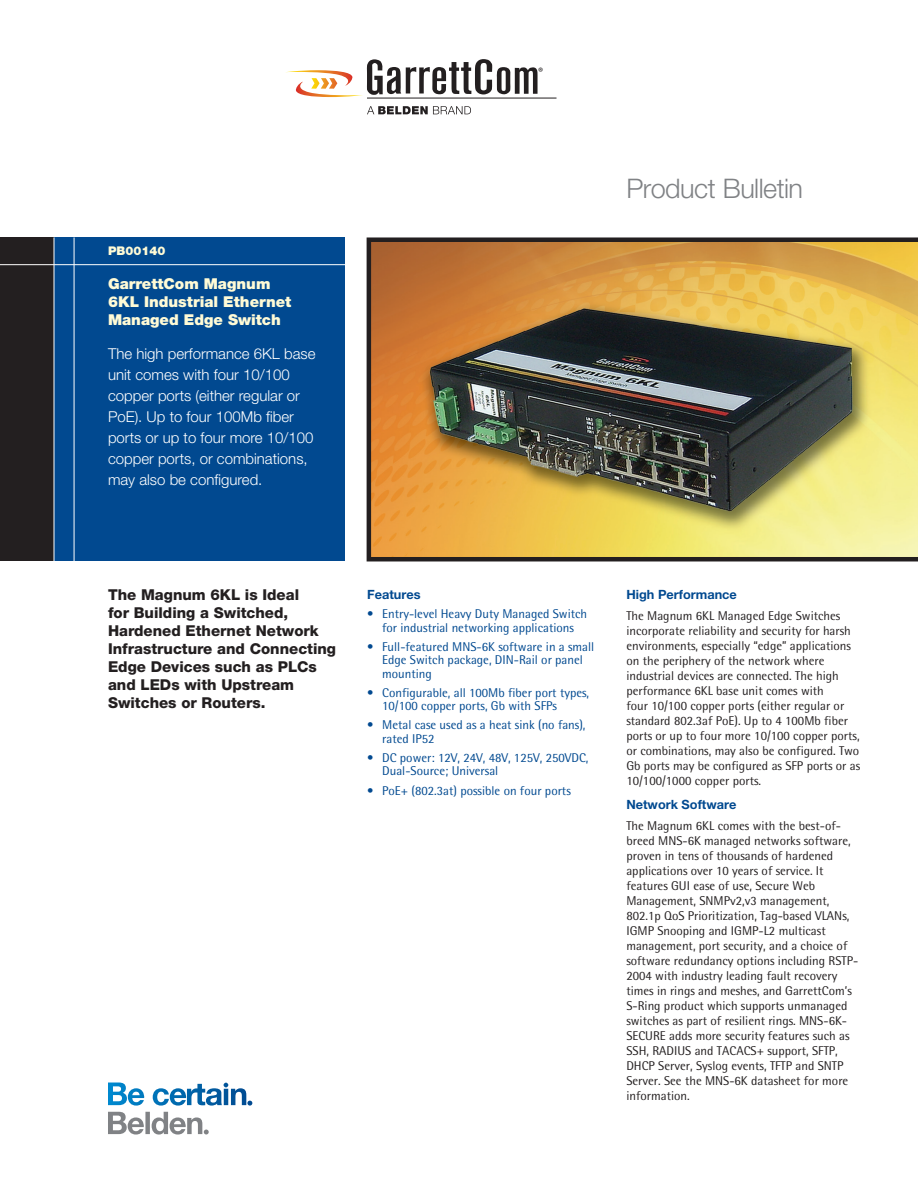
<style>
.page{position:relative;width:918px;height:1188px;background:#fff}
.page>*{position:absolute;margin:0;border:0;box-sizing:border-box;transform-origin:0 0}
.t1{font:300 27px "Helvetica Neue";letter-spacing:-.02em;color:#808285}
.t2{font:300 15px/21px "Helvetica Neue";color:#fff}
.Page_Heads{font:800 15px/18px "Helvetica Neue";color:#231f20}
.t3{font:900 15px/18px "Helvetica Neue LT Std";color:#fffbd6}
.TEXT{font:12.75px/15px "Rotis Semi Sans Std";color:#231f20}
.TEXT-2{font:12.75px/13.5px "Rotis Semi Sans Std";color:#014990}
.TEXT-3{font:700 12.75px "Helvetica Neue";color:#014990}
.t4{font:12.3px "Myriad Pro";color:#231f20}
.t5{font:900 12px "Helvetica Neue LT Std";color:#fffbd6}
</style>
<div class="page">
<div style="left:0;top:237px;width:54px;height:324px;background:#231f20"></div>
<div style="left:54px;top:237px;width:291px;height:324px;background:#014990"></div>
<hr style="left:0;top:264px;width:345px;height:1px;background:#fff">
<hr style="left:54px;top:237px;width:1px;height:324px;background:#fff">
<hr style="left:74px;top:237px;width:1px;height:324px;background:#fff">
<img style="left:367px;top:237px;width:551px;height:324px">
<svg style="left:286px;top:59px;width:252px;height:38px"></svg>
<svg style="left:367px;top:106px;width:104px;height:8px"></svg>
<hr style="left:367px;top:98px;width:190px;height:1px;background:#231f20">
<svg style="left:108px;top:1083px;width:144px;height:23px"></svg>
<svg style="left:108px;top:1112px;width:101px;height:23px"></svg>
<p class="t4" style="left:538px;top:64px;width:7px">®</p>
<p class="t5" style="left:108px;top:244px;width:59px">PB00140</p>
<p class="t3" style="left:108px;top:274px;width:185px">GarrettCom Magnum<br>6KL Industrial Ethernet<br>Managed Edge Switch</p>
<p class="t2" style="left:108px;top:343px;width:209px">The high performance 6KL base unit comes with four 10/100 copper ports (either regular or<br>PoE). Up to four 100Mb fiber ports or up to four more 10/100 copper ports, or combinations, may also be configured.</p>
<p class="t1" style="left:626px;top:172px;width:178px">Product Bulletin</p>
<p class="Page_Heads" style="left:108px;top:586px;width:230px">The Magnum 6KL is Ideal<br>for Building a Switched,<br>Hardened Ethernet Network<br>Infrastructure and Connecting<br>Edge Devices such as PLCs</p>
<p class="Page_Heads" style="left:108px;top:676px;width:188px">and LEDs with Upstream<br>Switches or Routers.</p>
<p class="TEXT-3" style="left:367px;top:586px;width:55px">Features</p>
<p class="TEXT-2" style="left:367px;top:607px;width:222px;text-align:center">• Entry-level Heavy Duty Managed Switch for industrial networking applications</p>
<p class="TEXT-2" style="left:382px;top:639px;width:214px;text-indent:-15px">• Full-featured MNS-6K software in a small<br>Edge Switch package, DIN-Rail or panel mounting</p>
<p class="TEXT-2" style="left:382px;top:686px;width:209px;text-indent:-15px">• Configurable, all 100Mb fiber port types,<br>10/100 copper ports, Gb with SFPs</p>
<p class="TEXT-2" style="left:382px;top:718px;width:205px;text-indent:-15px">• Metal case used as a heat sink (no fans), rated IP52</p>
<p class="TEXT-2" style="left:382px;top:751px;width:208px;text-indent:-15px">• DC power: 12V, 24V, 48V, 125V, 250VDC,<br>Dual-Source; Universal</p>
<p class="TEXT-2" style="left:367px;top:783px;width:205px">• PoE+ (802.3at) possible on four ports</p>
<p class="TEXT-3" style="left:626px;top:586px;width:112px">High Performance</p>
<p class="TEXT" style="left:626px;top:608px;width:235px">The Magnum 6KL Managed Edge Switches incorporate reliability and security for harsh environments, especially “edge” applications on the periphery of the network where industrial devices are connected. The high performance 6KL base unit comes with<br>four 10/100 copper ports (either regular or standard 802.3af PoE). Up to 4 100Mb fiber ports or up to four more 10/100 copper ports, or combinations, may also be configured. Two Gb ports may be configured as SFP ports or as 10/100/1000 copper ports.</p>
<p class="TEXT-3" style="left:626px;top:797px;width:112px">Network Software</p>
<p class="TEXT" style="left:626px;top:818px;width:233px">The Magnum 6KL comes with the best-of&shy;breed MNS-6K managed networks software, proven in tens of thousands of hardened applications over 10 years of service. It features GUI ease of use, Secure Web Management, SNMPv2,v3 management, 802.1p QoS Prioritization, Tag-based VLANs, IGMP Snooping and IGMP-L2 multicast management, port security, and a choice of software redundancy options including RSTP-2004 with industry leading fault recovery times in rings and meshes, and GarrettCom’s S-Ring product which supports unmanaged switches as part of resilient rings. MNS-6K-SECURE adds more security features such as SSH, RADIUS and TACACS+ support, SFTP, DHCP Server, Syslog events, TFTP and SNTP Server. See the MNS-6K datasheet for more information.</p>
</div>
